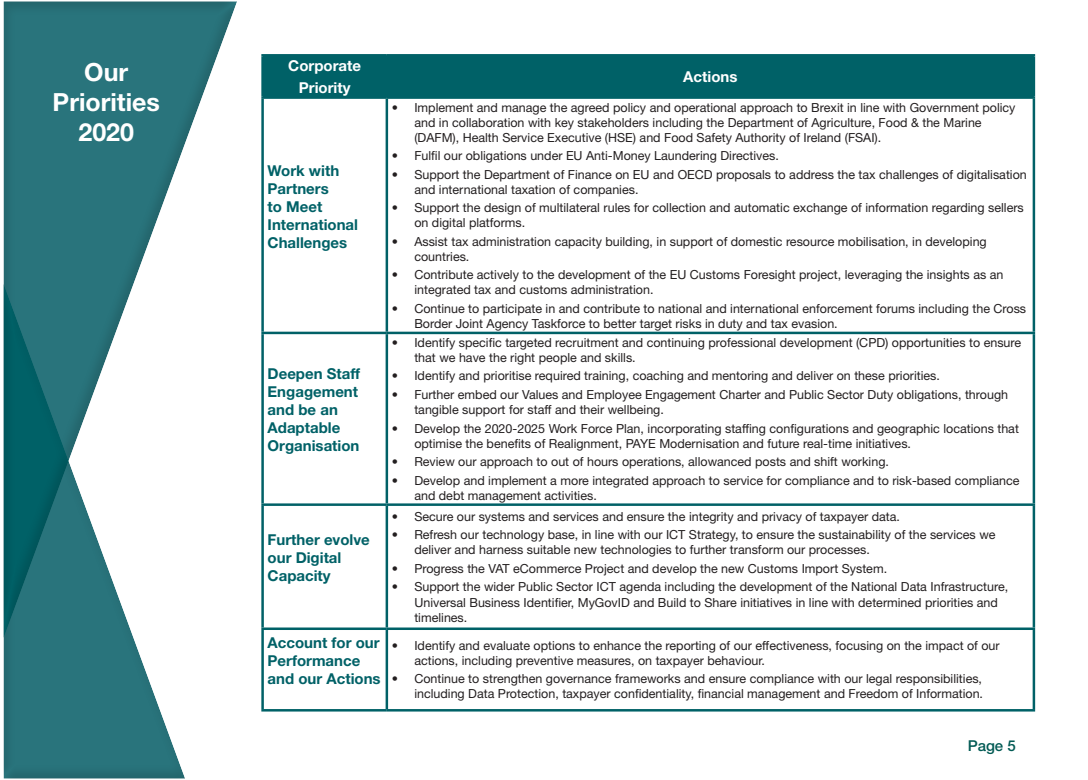
<style>
.page{position:relative;width:1088px;height:780px;background:#fff}
.page>*{position:absolute;margin:0;border:0;box-sizing:border-box;transform-origin:0 0}
.t1{font:700 25px/30px "Helvetica Neue LT Std";color:#fff;text-align:center}
.t2{font:700 15px/18px "Helvetica Neue LT Std";color:#006167}
.t3{font:700 15px/21.5px "Helvetica Neue LT Std";color:#fff;text-align:center}
.t4{font:500 15px "Helvetica Neue LT Std";color:#025a54}
.t5{font:12.5px/15px "Helvetica Neue LT Std";color:#231f20}
</style>
<div class="page">
<div style="left:3px;top:0;width:236px;height:779px;background:#231f20;opacity:.15"></div>
<div style="left:3px;top:281px;width:68px;height:358px;background:#231f20;opacity:.15"></div>
<div style="left:264px;top:57px;width:768px;height:39px;background:#006167"></div>
<hr style="left:261px;top:54px;width:126px;height:3px;background:#006167">
<hr style="left:261px;top:57px;width:3px;height:39px;background:#006167">
<hr style="left:387px;top:54px;width:648px;height:3px;background:#006167">
<hr style="left:386px;top:57px;width:2px;height:39px;background:#006167">
<hr style="left:1032px;top:57px;width:3px;height:39px;background:#006167">
<hr style="left:261px;top:96px;width:126px;height:3px;background:#006167">
<hr style="left:261px;top:99px;width:3px;height:232px;background:#006167">
<hr style="left:387px;top:96px;width:648px;height:3px;background:#006167">
<hr style="left:386px;top:99px;width:2px;height:232px;background:#006167">
<hr style="left:1032px;top:99px;width:3px;height:232px;background:#006167">
<hr style="left:261px;top:331px;width:126px;height:3px;background:#006167">
<hr style="left:261px;top:334px;width:3px;height:169px;background:#006167">
<hr style="left:387px;top:331px;width:648px;height:3px;background:#006167">
<hr style="left:386px;top:334px;width:2px;height:169px;background:#006167">
<hr style="left:1032px;top:334px;width:3px;height:169px;background:#006167">
<hr style="left:261px;top:503px;width:126px;height:3px;background:#006167">
<hr style="left:261px;top:506px;width:3px;height:121px;background:#006167">
<hr style="left:387px;top:503px;width:648px;height:3px;background:#006167">
<hr style="left:386px;top:506px;width:2px;height:121px;background:#006167">
<hr style="left:1032px;top:506px;width:3px;height:121px;background:#006167">
<hr style="left:261px;top:627px;width:126px;height:3px;background:#006167">
<hr style="left:261px;top:630px;width:3px;height:79px;background:#006167">
<hr style="left:387px;top:627px;width:648px;height:3px;background:#006167">
<hr style="left:386px;top:630px;width:2px;height:79px;background:#006167">
<hr style="left:1032px;top:630px;width:3px;height:79px;background:#006167">
<hr style="left:261px;top:709px;width:126px;height:2px;background:#006167">
<hr style="left:387px;top:709px;width:648px;height:2px;background:#006167">
<h1 class="t1" style="left:53px;top:56px;width:109px">Our<br>Priorities<br>2020</h1>
<p class="t3" style="left:288px;top:55px;width:74px">Corporate<br>Priority</p>
<p class="t3" style="left:683px;top:65px;width:56px">Actions</p>
<p class="t2" style="left:268px;top:161px;width:92px">Work with<br>Partners<br>to Meet<br>International<br>Challenges</p>
<p class="t5" style="left:414px;top:99px;width:603px;text-indent:-22px">• Implement and manage the agreed policy and operational approach to Brexit in line with Government policy and in collaboration with key stakeholders including the Department of Agriculture, Food &amp; the Marine (DAFM), Health Service Executive (HSE) and Food Safety Authority of Ireland (FSAI).</p>
<p class="t5" style="left:392px;top:148px;width:388px">• Fulfil our obligations under EU Anti-Money Laundering Directives.</p>
<p class="t5" style="left:414px;top:166px;width:614px;text-indent:-22px">• Support the Department of Finance on EU and OECD proposals to address the tax challenges of digitalisation and international taxation of companies.</p>
<p class="t5" style="left:414px;top:200px;width:611px;text-indent:-22px">• Support the design of multilateral rules for collection and automatic exchange of information regarding sellers on digital platforms.</p>
<p class="t5" style="left:414px;top:234px;width:574px;text-indent:-22px">• Assist tax administration capacity building, in support of domestic resource mobilisation, in developing countries.</p>
<p class="t5" style="left:414px;top:267px;width:591px;text-indent:-22px">• Contribute actively to the development of the EU Customs Foresight project, leveraging the insights as an integrated tax and customs administration.</p>
<p class="t5" style="left:414px;top:301px;width:613px;text-indent:-22px">• Continue to participate in and contribute to national and international enforcement forums including the Cross<br>Border Joint Agency Taskforce to better target risks in duty and tax evasion.</p>
<p class="t2" style="left:268px;top:364px;width:94px">Deepen Staff<br>Engagement and be an<br>Adaptable<br>Organisation</p>
<p class="t2" style="left:268px;top:530px;width:104px">Further evolve our Digital<br>Capacity</p>
<p class="t5" style="left:414px;top:335px;width:608px;text-indent:-22px">• Identify specific targeted recruitment and continuing professional development (CPD) opportunities to ensure that we have the right people and skills.</p>
<p class="t5" style="left:392px;top:368px;width:550px">• Identify and prioritise required training, coaching and mentoring and deliver on these priorities.</p>
<p class="t5" style="left:414px;top:387px;width:595px;text-indent:-22px">• Further embed our Values and Employee Engagement Charter and Public Sector Duty obligations, through tangible support for staff and their wellbeing.</p>
<p class="t5" style="left:414px;top:420px;width:606px;text-indent:-22px">• Develop the 2020-2025 Work Force Plan, incorporating staffing configurations and geographic locations that optimise the benefits of Realignment, PAYE Modernisation and future real-time initiatives.</p>
<p class="t5" style="left:392px;top:454px;width:499px">• Review our approach to out of hours operations, allowanced posts and shift working.</p>
<p class="t5" style="left:414px;top:472px;width:607px;text-indent:-22px">• Develop and implement a more integrated approach to service for compliance and to risk-based compliance and debt management activities.</p>
<p class="t5" style="left:392px;top:508px;width:510px">• Secure our systems and services and ensure the integrity and privacy of taxpayer data.</p>
<p class="t5" style="left:414px;top:527px;width:583px;text-indent:-22px">• Refresh our technology base, in line with our ICT Strategy, to ensure the sustainability of the services we deliver and harness suitable new technologies to further transform our processes.</p>
<p class="t5" style="left:392px;top:560px;width:497px">• Progress the VAT eCommerce Project and develop the new Customs Import System.</p>
<p class="t5" style="left:414px;top:579px;width:595px;text-indent:-22px">• Support the wider Public Sector ICT agenda including the development of the National Data Infrastructure,<br>Universal Business Identifier, MyGovID and Build to Share initiatives in line with determined priorities and timelines.</p>
<p class="t2" style="left:268px;top:633px;width:115px">Account for our<br>Performance and our Actions</p>
<p class="t5" style="left:414px;top:637px;width:587px;text-indent:-22px">• Identify and evaluate options to enhance the reporting of our effectiveness, focusing on the impact of our actions, including preventive measures, on taxpayer behaviour.</p>
<p class="t5" style="left:392px;top:671px;width:593px;text-align:right">• Continue to strengthen governance frameworks and ensure compliance with our legal responsibilities, including Data Protection, taxpayer confidentiality, financial management and Freedom of Information.</p>
<p class="t4" style="left:968px;top:736px;width:50px">Page 5</p>
</div>
